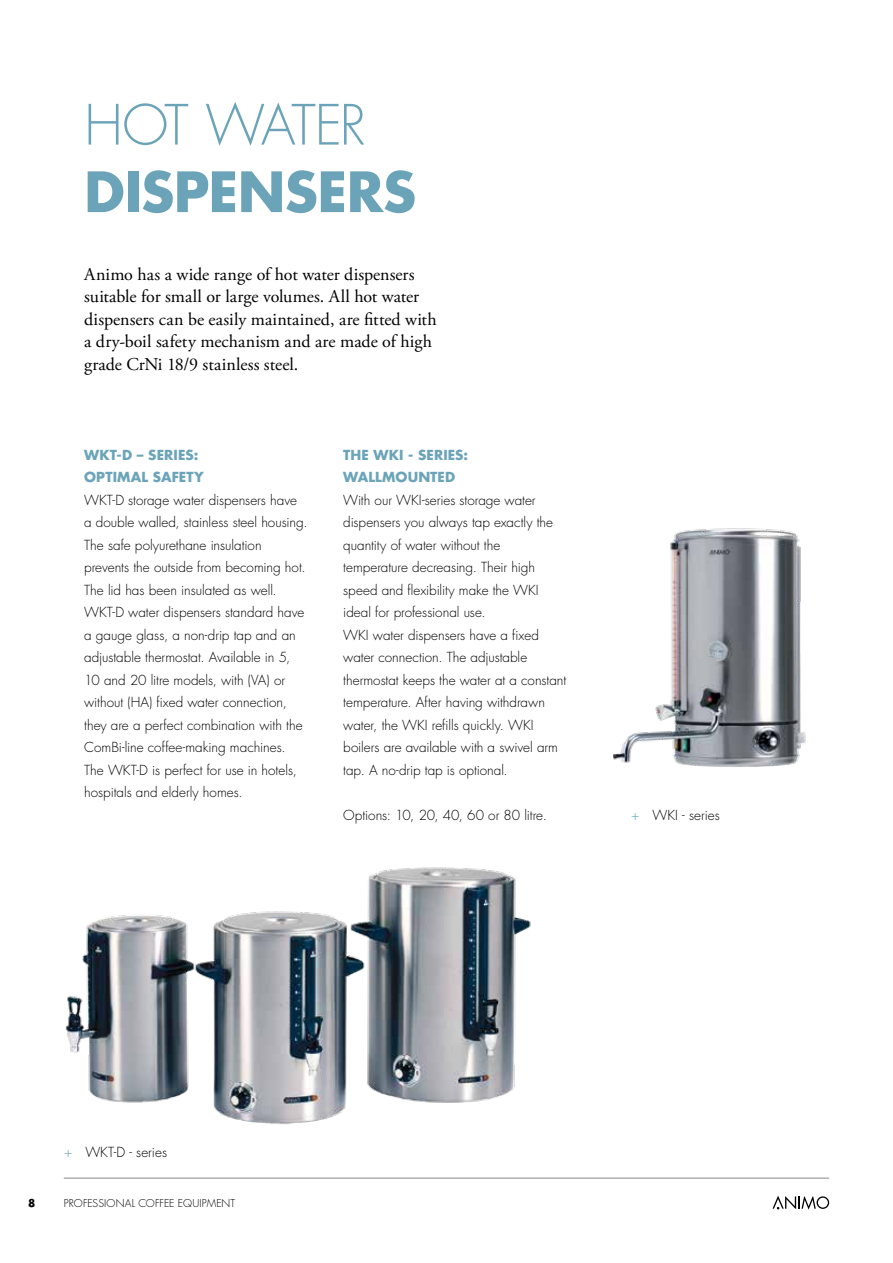
<style>
.page{position:relative;width:893px;height:1263px;background:#fff}
.page>*{position:absolute;margin:0;border:0;box-sizing:border-box;transform-origin:0 0}
.t1{font:700 54px "Futura Std";letter-spacing:-.01em;color:#6ba4b8}
.t2{font:300 54px "Futura Std";letter-spacing:-.06em;color:#6ba4b8}
.t3{font:18px/22.5px "Adobe Garamond Pro";color:#000}
.t4{font:300 13.5px/22.5px "Futura Std";color:#000}
.t5{font:700 13.5px/22.5px "Futura Std";letter-spacing:.01em;color:#6ba4b8}
.t6{font:300 10.5px "Futura Std";letter-spacing:.01em;color:#000}
.t7{font:700 10.5px "Futura Std";color:#000}
.s1{color:#6ba4b8}
</style>
<div class="page">
<svg style="left:772px;top:1195px;width:57px;height:14px"></svg>
<hr style="left:64px;top:1178px;width:765px;height:1px;background:#888c86">
<img style="left:65px;top:867px;width:466px;height:257px">
<img style="left:614px;top:528px;width:192px;height:239px">
<h1 class="t2" style="left:84px;top:92px;width:283px">HOT WATER</h1>
<h1 class="t1" style="left:84px;top:156px;width:333px">DISPENSERS</h1>
<h2 class="t3" style="left:84px;top:263px;width:354px">Animo has a wide range of hot water dispensers suitable for small or large volumes. All hot water dispensers can be easily maintained, are fitted with a dry-boil safety mechanism and are made of high grade CrNi 18/9 stainless steel.</h2>
<p class="t5" style="left:84px;top:443px;width:121px">WKT-D – SERIES:<br>OPTIMAL SAFETY</p>
<p class="t4" style="left:84px;top:489px;width:225px">WKT-D storage water dispensers have a double walled, stainless steel housing.<br>The safe polyurethane insulation prevents the outside from becoming hot.<br>The lid has been insulated as well.<br>WKT-D water dispensers standard have a gauge glass, a non-drip tap and an adjustable thermostat. Available in 5, 10 and 20 litre models, with (VA) or without (HA) fixed water connection, they are a perfect combination with the ComBi-line coffee-making machines.<br>The WKT-D is perfect for use in hotels, hospitals and elderly homes.</p>
<p class="t5" style="left:343px;top:443px;width:126px">THE WKI - SERIES:<br>WALLMOUNTED</p>
<p class="t4" style="left:343px;top:489px;width:224px">With our WKI-series storage water dispensers you always tap exactly the quantity of water without the temperature decreasing. Their high speed and flexibility make the WKI ideal for professional use.<br>WKI water dispensers have a fixed water connection. The adjustable thermostat keeps the water at a constant temperature. After having withdrawn water, the WKI refills quickly. WKI boilers are available with a swivel arm tap. A no-drip tap is optional.</p>
<p class="t4" style="left:343px;top:804px;width:205px">Options: 10, 20, 40, 60 or 80 litre.</p>
<p class="t4" style="left:631px;top:804px;width:90px"><span class="s1">+</span> WKI - series</p>
<p class="t4" style="left:64px;top:1141px;width:104px"><span class="s1">+</span> WKT-D - series</p>
<p class="t7" style="left:28px;top:1196px;width:9px">8</p>
<p class="t6" style="left:64px;top:1197px;width:173px">PROFESSIONAL COFFEE EQUIPMENT</p>
</div>
